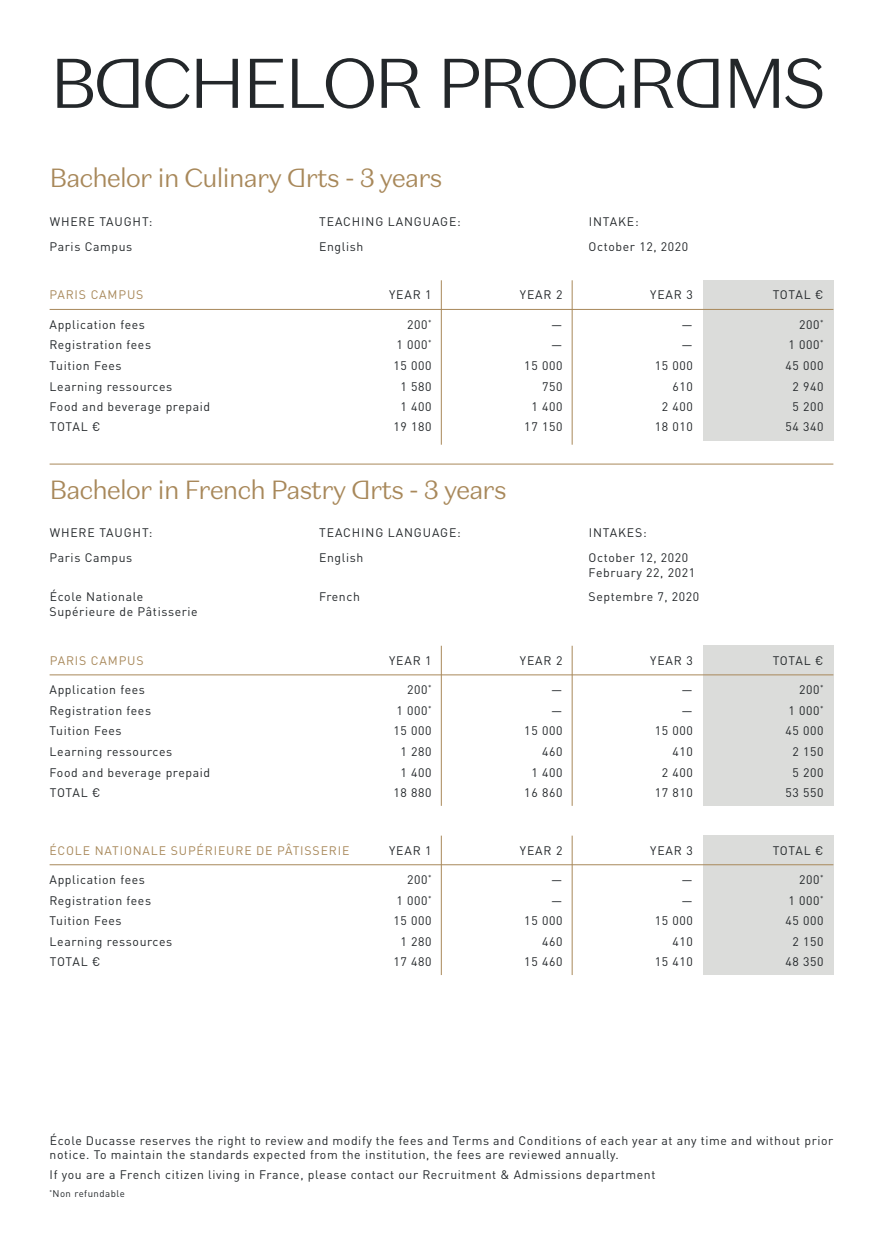
<style>
.page{position:relative;width:883px;height:1241px;background:#fff}
.page>*{position:absolute;margin:0;border:0;box-sizing:border-box;transform-origin:0 0}
.t1{font:300 70px "Domaine Sans Text Ducasse";letter-spacing:-.05em;color:#23272a}
.t2{font:300 26.25px "Domaine Sans Text Ducasse";letter-spacing:-.05em;color:#a8885a}
.t3{font:12.25px/14.7px "DIN Pro";letter-spacing:.05em;color:#23272a}
.t4{font:12.25px "DIN Pro";letter-spacing:.07em;color:#23272a}
.t5{font:12.25px "DIN Pro";letter-spacing:.07em;color:#a8885a}
.t6{font:9.62px "DIN Pro";letter-spacing:.05em;color:#23272a}
</style>
<div class="page">
<hr style="left:50px;top:463px;width:783px;height:1px;background:#a8885a">
<div style="left:703px;top:280px;width:130px;height:160px;background:#dbdcda"></div>
<div style="left:703px;top:835px;width:130px;height:139px;background:#dbdcda"></div>
<div style="left:703px;top:645px;width:130px;height:160px;background:#dbdcda"></div>
<hr style="left:50px;top:309px;width:783px;height:1px;background:#a8885a">
<hr style="left:50px;top:674px;width:783px;height:1px;background:#a8885a">
<hr style="left:50px;top:864px;width:783px;height:1px;background:#a8885a">
<hr style="left:441px;top:280px;width:1px;height:164px;background:#a8885a">
<hr style="left:441px;top:645px;width:1px;height:160px;background:#a8885a">
<hr style="left:441px;top:835px;width:1px;height:139px;background:#a8885a">
<hr style="left:572px;top:280px;width:1px;height:164px;background:#a8885a">
<hr style="left:572px;top:645px;width:1px;height:160px;background:#a8885a">
<hr style="left:572px;top:835px;width:1px;height:139px;background:#a8885a">
<p class="t1" style="left:50px;top:39px;width:778px">BACHELOR PROGRAMS</p>
<p class="t2" style="left:50px;top:162px;width:395px">Bachelor in Culinary Arts - 3 years</p>
<p class="t4" style="left:50px;top:212px;width:104px">WHERE TAUGHT:</p>
<p class="t3" style="left:50px;top:237px;width:84px">Paris Campus</p>
<p class="t4" style="left:319px;top:212px;width:143px">TEACHING LANGUAGE:</p>
<p class="t3" style="left:319px;top:237px;width:46px">English</p>
<p class="t3" style="left:589px;top:213px;width:51px">INTAKE:</p>
<p class="t3" style="left:589px;top:237px;width:101px">October 12, 2020</p>
<p class="t5" style="left:49px;top:285px;width:95px">PARIS CAMPUS</p>
<p class="t3" style="left:389px;top:286px;width:44px">YEAR 1</p>
<p class="t3" style="left:520px;top:286px;width:44px">YEAR 2</p>
<p class="t3" style="left:650px;top:286px;width:44px">YEAR 3</p>
<p class="t3" style="left:773px;top:286px;width:52px">TOTAL €</p>
<p class="t3" style="left:50px;top:315px;width:97px">Application fees</p>
<p class="t3" style="left:407px;top:315px;width:26px">200<sup>*</sup></p>
<p class="t3" style="left:551px;top:315px;width:13px">—</p>
<p class="t3" style="left:682px;top:315px;width:13px">—</p>
<p class="t3" style="left:799px;top:315px;width:26px">200<sup>*</sup></p>
<p class="t3" style="left:50px;top:336px;width:103px">Registration fees</p>
<p class="t3" style="left:396px;top:336px;width:37px">1 000<sup>*</sup></p>
<p class="t3" style="left:551px;top:336px;width:13px">—</p>
<p class="t3" style="left:682px;top:336px;width:13px">—</p>
<p class="t3" style="left:788px;top:336px;width:37px">1 000<sup>*</sup></p>
<p class="t3" style="left:50px;top:357px;width:74px">Tuition Fees</p>
<p class="t3" style="left:393px;top:357px;width:40px">15 000</p>
<p class="t3" style="left:524px;top:357px;width:40px">15 000</p>
<p class="t3" style="left:655px;top:357px;width:40px">15 000</p>
<p class="t3" style="left:785px;top:357px;width:40px">45 000</p>
<p class="t3" style="left:50px;top:377px;width:124px">Learning ressources</p>
<p class="t3" style="left:400px;top:377px;width:33px">1 580</p>
<p class="t3" style="left:542px;top:377px;width:22px">750</p>
<p class="t3" style="left:672px;top:377px;width:22px">610</p>
<p class="t3" style="left:792px;top:377px;width:33px">2 940</p>
<p class="t3" style="left:50px;top:398px;width:162px">Food and beverage prepaid</p>
<p class="t3" style="left:400px;top:398px;width:33px">1 400</p>
<p class="t3" style="left:531px;top:398px;width:33px">1 400</p>
<p class="t3" style="left:662px;top:398px;width:33px">2 400</p>
<p class="t3" style="left:792px;top:398px;width:33px">5 200</p>
<p class="t3" style="left:50px;top:418px;width:52px">TOTAL €</p>
<p class="t3" style="left:393px;top:418px;width:40px">19 180</p>
<p class="t3" style="left:524px;top:418px;width:40px">17 150</p>
<p class="t3" style="left:655px;top:418px;width:40px">18 010</p>
<p class="t3" style="left:785px;top:418px;width:40px">54 340</p>
<p class="t2" style="left:50px;top:473px;width:459px">Bachelor in French Pastry Arts - 3 years</p>
<p class="t4" style="left:50px;top:523px;width:104px">WHERE TAUGHT:</p>
<p class="t3" style="left:50px;top:549px;width:84px">Paris Campus</p>
<p class="t3" style="left:50px;top:588px;width:150px">École Nationale<br>Supérieure de Pâtisserie</p>
<p class="t4" style="left:319px;top:523px;width:143px">TEACHING LANGUAGE:</p>
<p class="t3" style="left:319px;top:549px;width:46px">English</p>
<p class="t3" style="left:319px;top:588px;width:42px">French</p>
<p class="t4" style="left:589px;top:523px;width:59px">INTAKES:</p>
<p class="t3" style="left:589px;top:549px;width:108px">October 12, 2020<br>February 22, 2021</p>
<p class="t3" style="left:589px;top:588px;width:112px">Septembre 7, 2020</p>
<p class="t5" style="left:50px;top:650px;width:95px">PARIS CAMPUS</p>
<p class="t3" style="left:389px;top:651px;width:44px">YEAR 1</p>
<p class="t3" style="left:520px;top:651px;width:44px">YEAR 2</p>
<p class="t3" style="left:650px;top:651px;width:44px">YEAR 3</p>
<p class="t3" style="left:773px;top:651px;width:52px">TOTAL €</p>
<p class="t3" style="left:50px;top:681px;width:97px">Application fees</p>
<p class="t3" style="left:407px;top:681px;width:26px">200<sup>*</sup></p>
<p class="t3" style="left:551px;top:681px;width:13px">—</p>
<p class="t3" style="left:682px;top:681px;width:13px">—</p>
<p class="t3" style="left:799px;top:681px;width:26px">200<sup>*</sup></p>
<p class="t3" style="left:50px;top:701px;width:103px">Registration fees</p>
<p class="t3" style="left:396px;top:701px;width:37px">1 000<sup>*</sup></p>
<p class="t3" style="left:551px;top:701px;width:13px">—</p>
<p class="t3" style="left:682px;top:701px;width:13px">—</p>
<p class="t3" style="left:788px;top:701px;width:37px">1 000<sup>*</sup></p>
<p class="t3" style="left:50px;top:722px;width:74px">Tuition Fees</p>
<p class="t3" style="left:393px;top:722px;width:40px">15 000</p>
<p class="t3" style="left:524px;top:722px;width:40px">15 000</p>
<p class="t3" style="left:655px;top:722px;width:40px">15 000</p>
<p class="t3" style="left:785px;top:722px;width:40px">45 000</p>
<p class="t3" style="left:50px;top:743px;width:124px">Learning ressources</p>
<p class="t3" style="left:400px;top:743px;width:33px">1 280</p>
<p class="t3" style="left:542px;top:743px;width:22px">460</p>
<p class="t3" style="left:672px;top:743px;width:22px">410</p>
<p class="t3" style="left:792px;top:743px;width:33px">2 150</p>
<p class="t3" style="left:50px;top:763px;width:162px">Food and beverage prepaid</p>
<p class="t3" style="left:400px;top:763px;width:33px">1 400</p>
<p class="t3" style="left:531px;top:763px;width:33px">1 400</p>
<p class="t3" style="left:662px;top:763px;width:33px">2 400</p>
<p class="t3" style="left:792px;top:763px;width:33px">5 200</p>
<p class="t3" style="left:50px;top:783px;width:52px">TOTAL €</p>
<p class="t3" style="left:393px;top:783px;width:40px">18 880</p>
<p class="t3" style="left:524px;top:783px;width:40px">16 860</p>
<p class="t3" style="left:655px;top:783px;width:40px">17 810</p>
<p class="t3" style="left:785px;top:783px;width:40px">53 550</p>
<p class="t5" style="left:49px;top:840px;width:302px">ÉCOLE NATIONALE SUPÉRIEURE DE PÂTISSERIE</p>
<p class="t3" style="left:389px;top:841px;width:44px">YEAR 1</p>
<p class="t3" style="left:520px;top:841px;width:44px">YEAR 2</p>
<p class="t3" style="left:650px;top:841px;width:44px">YEAR 3</p>
<p class="t3" style="left:773px;top:841px;width:52px">TOTAL €</p>
<p class="t3" style="left:50px;top:870px;width:97px">Application fees</p>
<p class="t3" style="left:407px;top:870px;width:26px">200<sup>*</sup></p>
<p class="t3" style="left:551px;top:870px;width:13px">—</p>
<p class="t3" style="left:682px;top:870px;width:13px">—</p>
<p class="t3" style="left:799px;top:870px;width:26px">200<sup>*</sup></p>
<p class="t3" style="left:50px;top:891px;width:103px">Registration fees</p>
<p class="t3" style="left:396px;top:891px;width:37px">1 000<sup>*</sup></p>
<p class="t3" style="left:551px;top:891px;width:13px">—</p>
<p class="t3" style="left:682px;top:891px;width:13px">—</p>
<p class="t3" style="left:788px;top:891px;width:37px">1 000<sup>*</sup></p>
<p class="t3" style="left:50px;top:912px;width:74px">Tuition Fees</p>
<p class="t3" style="left:393px;top:912px;width:40px">15 000</p>
<p class="t3" style="left:524px;top:912px;width:40px">15 000</p>
<p class="t3" style="left:655px;top:912px;width:40px">15 000</p>
<p class="t3" style="left:785px;top:912px;width:40px">45 000</p>
<p class="t3" style="left:50px;top:932px;width:124px">Learning ressources</p>
<p class="t3" style="left:400px;top:932px;width:33px">1 280</p>
<p class="t3" style="left:542px;top:932px;width:22px">460</p>
<p class="t3" style="left:672px;top:932px;width:22px">410</p>
<p class="t3" style="left:792px;top:932px;width:33px">2 150</p>
<p class="t3" style="left:50px;top:952px;width:52px">TOTAL €</p>
<p class="t3" style="left:393px;top:952px;width:40px">17 480</p>
<p class="t3" style="left:524px;top:952px;width:40px">15 460</p>
<p class="t3" style="left:655px;top:952px;width:40px">15 410</p>
<p class="t3" style="left:785px;top:952px;width:40px">48 350</p>
<p class="t3" style="left:50px;top:1131px;width:785px">École Ducasse reserves the right to review and modify the fees and Terms and Conditions of each year at any time and without prior notice. To maintain the standards expected from the institution, the fees are reviewed annually.</p>
<p class="t3" style="left:50px;top:1165px;width:607px">If you are a French citizen living in France, please contact our Recruitment &amp; Admissions department</p>
<p class="t6" style="left:50px;top:1185px;width:77px"><sup>*</sup>Non refundable</p>
</div>
